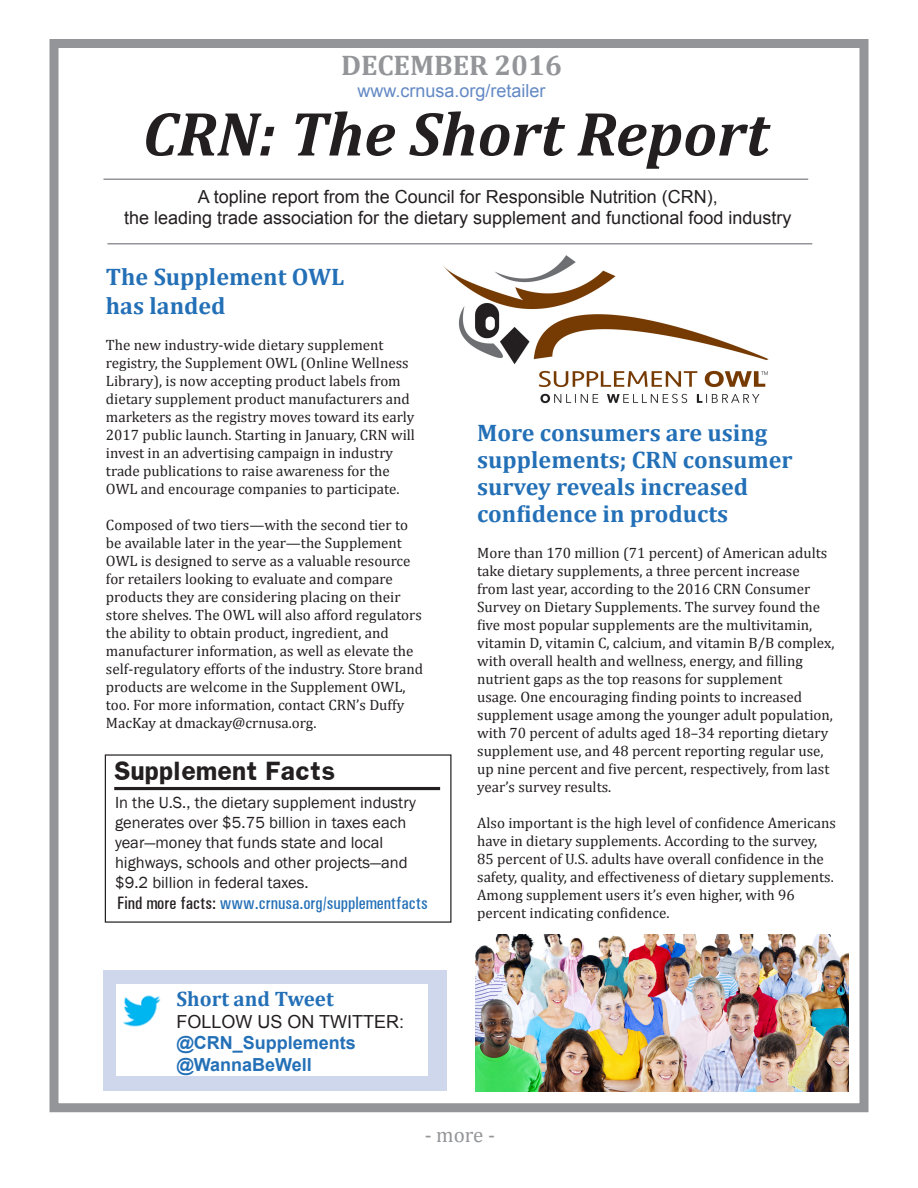
<style>
.page{position:relative;width:918px;height:1188px;background:#fff}
.page>*{position:absolute;margin:0;border:0;box-sizing:border-box;transform-origin:0 0}
.t1{font:italic 700 63px "Cambria";color:#231f20}
.t2{font:700 28.5px "Cambria";color:#939598}
.t3{font:700 24px/27px "Cambria";color:#2470b7}
.t4{font:700 22.5px "Franklin";color:#231f20}
.t5{font:700 21px "Cambria";color:#2470b7}
.t6{font:21px "Cambria";color:#939598}
.t7{font:18px "Arial";color:#231f20}
.t8{font:500 condensed 18px "Univers";color:#2470b7}
.t9{font:700 18px "Arial";color:#2470b7}
.t10{font:18px "Arial";color:#6489c5}
.t11{font:16.5px/19.8px "Franklin Gothic";color:#231f20}
.t12{font:15px/18px "Cambria";color:#231f20}
.s1{color:#231f20}
</style>
<div class="page">
<div style="left:50px;top:39px;width:818px;height:1073px;border:9px solid #939598"></div>
<hr style="left:104px;top:178px;width:704px;height:2px;background:#939598">
<div style="left:103px;top:970px;width:343px;height:121px;background:#cfd7ec"></div>
<div style="left:116px;top:984px;width:312px;height:92px;background:#fff"></div>
<img style="left:123px;top:995px;width:38px;height:32px">
<hr style="left:114px;top:787px;width:326px;height:3px;background:#231f20">
<img style="left:443px;top:255px;width:326px;height:149px">
<img style="left:476px;top:934px;width:373px;height:157px">
<hr style="left:107px;top:243px;width:705px;height:1px;background:#939598">
<p class="t2" style="left:341px;top:46px;width:222px">DECEMBER 2016</p>
<p class="t10" style="left:357px;top:79px;width:190px">www.crnusa.org/retailer</p>
<p class="t1" style="left:142px;top:90px;width:628px">CRN: The Short Report</p>
<p class="t7" style="left:198px;top:185px;width:522px">A topline report from the Council for Responsible Nutrition (CRN),</p>
<p class="t7" style="left:124px;top:206px;width:669px">the leading trade association for the dietary supplement and functional food industry</p>
<p class="t3" style="left:106px;top:262px;width:240px;line-height:28.8px">The Supplement OWL has landed</p>
<p class="t12" style="left:106px;top:336px;width:311px">The new industry-wide dietary supplement registry, the Supplement OWL (Online Wellness Library), is now accepting product labels from dietary supplement product manufacturers and marketers as the registry moves toward its early 2017 public launch. Starting in January, CRN will invest in an advertising campaign in industry trade publications to raise awareness for the OWL and encourage companies to participate.</p>
<p class="t12" style="left:106px;top:516px;width:319px">Composed of two tiers—with the second tier to be available later in the year—the Supplement OWL is designed to serve as a valuable resource for retailers looking to evaluate and compare products they are considering placing on their store shelves. The OWL will also afford regulators the ability to obtain product, ingredient, and manufacturer information, as well as elevate the self-regulatory efforts of the industry. Store brand products are welcome in the Supplement OWL, too. For more information, contact CRN’s Duffy MacKay at dmackay@crnusa.org.</p>
<p class="t3" style="left:477px;top:419px;width:317px">More consumers are using supplements; CRN consumer survey reveals increased confidence in products</p>
<p class="t12" style="left:477px;top:544px;width:359px">More than 170 million (71 percent) of American adults take dietary supplements, a three percent increase<br>from last year, according to the 2016 CRN Consumer Survey on Dietary Supplements. The survey found the five most popular supplements are the multivitamin, vitamin D, vitamin C, calcium, and vitamin B/B complex, with overall health and wellness, energy, and filling nutrient gaps as the top reasons for supplement<br>usage. One encouraging finding points to increased supplement usage among the younger adult population, with 70 percent of adults aged 18–34 reporting dietary supplement use, and 48 percent reporting regular use, up nine percent and five percent, respectively, from last year’s survey results.</p>
<p class="t12" style="left:477px;top:814px;width:360px">Also important is the high level of confidence Americans have in dietary supplements. According to the survey, 85 percent of U.S. adults have overall confidence in the safety, quality, and effectiveness of dietary supplements.<br>Among supplement users it’s even higher, with 96 percent indicating confidence.</p>
<p class="t4" style="left:114px;top:756px;width:223px">Supplement Facts</p>
<p class="t11" style="left:115px;top:793px;width:303px">In the U.S., the dietary supplement industry generates over $5.75 billion in taxes each year—money that funds state and local highways, schools and other projects—and $9.2 billion in federal taxes.</p>
<p class="t8" style="left:117px;top:893px;width:312px"><span class="s1">Find more facts:</span> www.crnusa.org/supplementfacts</p>
<p class="t5" style="left:176px;top:984px;width:159px">Short and Tweet</p>
<p class="t7" style="left:176px;top:1010px;width:229px">FOLLOW US ON TWITTER:</p>
<p class="t9" style="left:176px;top:1031px;width:181px">@CRN_Supplements</p>
<p class="t9" style="left:176px;top:1053px;width:137px">@WannaBeWell</p>
<p class="t6" style="left:425px;top:1123px;width:72px">- more -</p>
</div>
